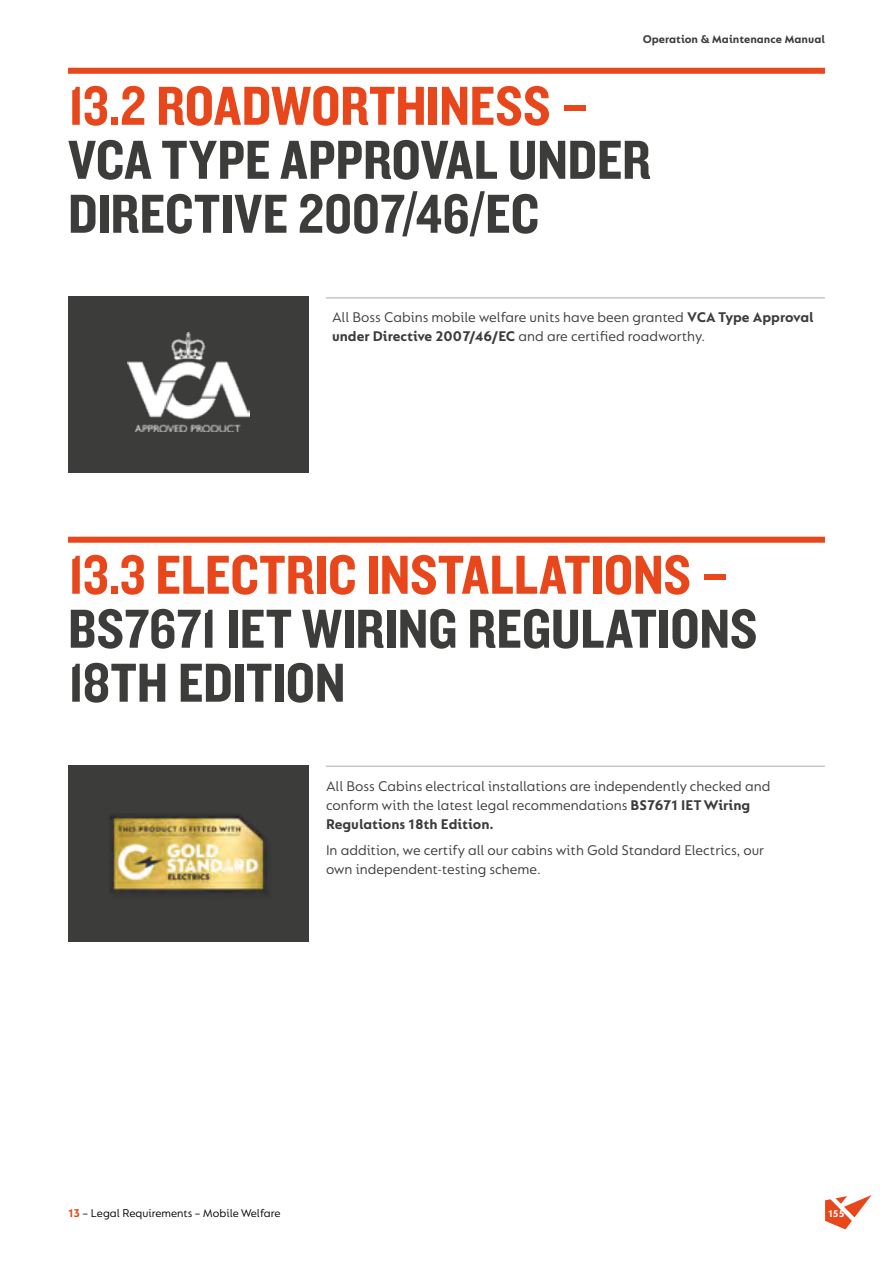
<style>
.page{position:relative;width:893px;height:1263px;background:#fff}
.page>*{position:absolute;margin:0;border:0;box-sizing:border-box;transform-origin:0 0}
.t1{font:57px/54px "Knockout HTF50 Welterweight";letter-spacing:-.005em;color:#3c3c3b}
.t2{font:57px "Knockout HTF50 Welterweight";letter-spacing:-.005em;color:#e8461b}
.t3{font:15px/18.8px "FS Lucas";color:#3c3c3b}
.t4{font:12px "FS Lucas";color:#000}
.t5{font:700 12px "FS Lucas";color:#3c3c3b}
.t6{font:700 10.5px "FS Lucas";color:#fff}
.s1{font-weight:700}
.s2{font-weight:700;color:#e8461b}
</style>
<div class="page">
<div style="left:68px;top:68px;width:757px;height:6px;background:#e8461b"></div>
<div style="left:68px;top:537px;width:757px;height:6px;background:#e8461b"></div>
<div style="left:68px;top:297px;width:241px;height:176px;background:#3c3c3b"></div>
<div style="left:68px;top:765px;width:241px;height:177px;background:#3c3c3b"></div>
<img style="left:127px;top:332px;width:123px;height:99px">
<img style="left:110px;top:815px;width:158px;height:79px">
<hr style="left:326px;top:297px;width:499px;height:2px;background:#c6c6c6">
<hr style="left:326px;top:765px;width:499px;height:2px;background:#c6c6c6">
<svg style="left:825px;top:1195px;width:47px;height:34px"></svg>
<p class="t5" style="left:643px;top:32px;width:184px">Operation &amp; Maintenance Manual</p>
<h1 class="t2" style="left:68px;top:76px;width:522px">13.2 ROADWORTHINESS –</h1>
<h1 class="t1" style="left:68px;top:135px;width:584px">VCA TYPE APPROVAL UNDER<br>DIRECTIVE 2007/46/EC</h1>
<p class="t3" style="left:332px;top:308px;width:483px">All Boss Cabins mobile welfare units have been granted <span class="s1">VCA Type Approval under Directive 2007/46/EC</span> and are certified roadworthy.</p>
<h1 class="t2" style="left:68px;top:545px;width:663px">13.3 ELECTRIC INSTALLATIONS –</h1>
<h1 class="t1" style="left:68px;top:604px;width:691px">BS7671 IET WIRING REGULATIONS<br>18TH EDITION</h1>
<p class="t3" style="left:326px;top:776px;width:446px">All Boss Cabins electrical installations are independently checked and conform with the latest legal recommendations <span class="s1">BS7671 IET Wiring<br>Regulations 18th Edition.</span></p>
<p class="t3" style="left:326px;top:840px;width:440px">In addition, we certify all our cabins with Gold Standard Electrics, our own independent-testing scheme.</p>
<p class="t4" style="left:68px;top:1206px;width:214px"><span class="s2">13</span> – Legal Requirements – Mobile Welfare</p>
<p class="t6" style="left:828px;top:1207px;width:18px">155</p>
</div>
